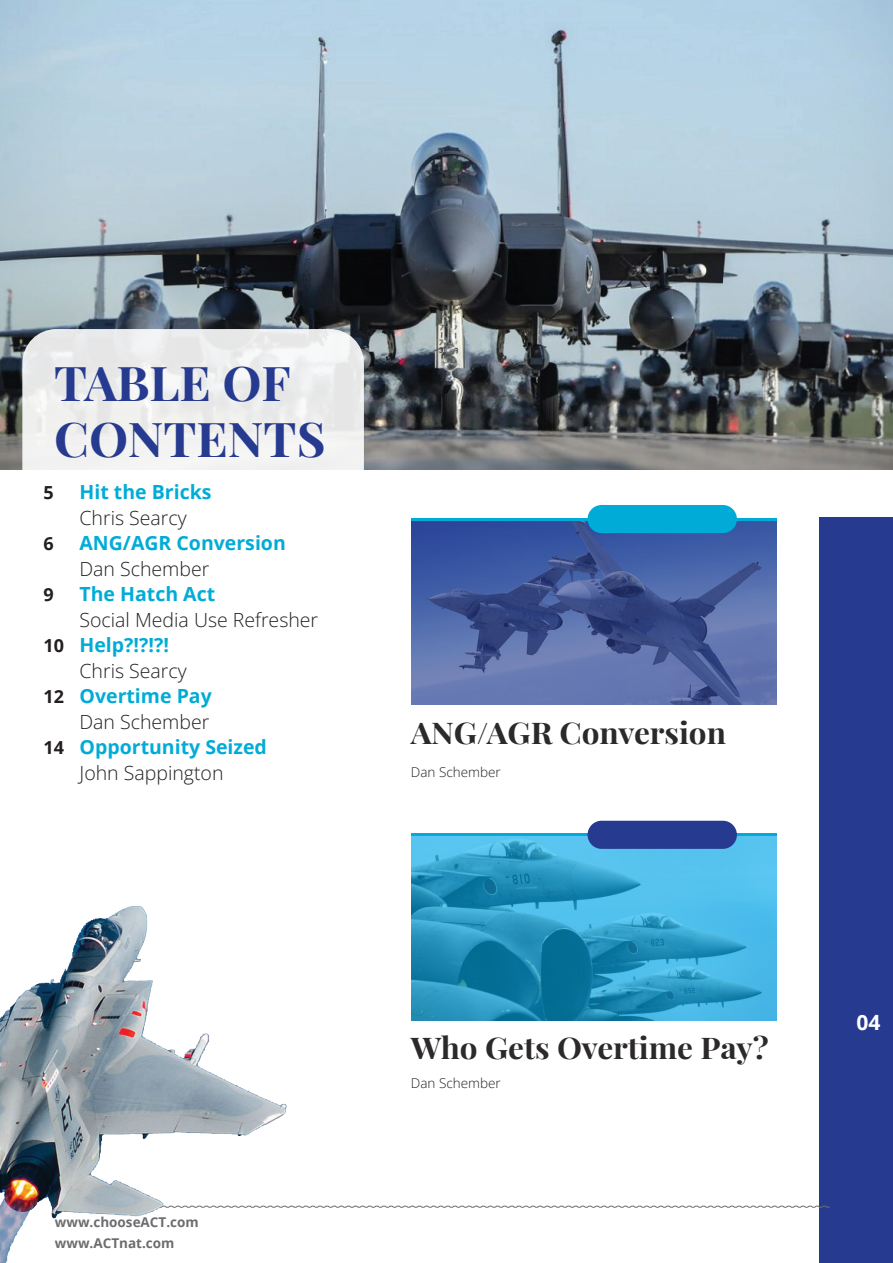
<style>
.page{position:relative;width:893px;height:1263px;background:#fff}
.page>*{position:absolute;margin:0;border:0;box-sizing:border-box;transform-origin:0 0}
.t1{font:700 48px/55.5px "Playfair Display";color:#263a8f}
.t2{font:700 30px "Playfair Display";color:#2c292b;scale:1.05 1}
.t3{font:700 21px "Open Sans";color:#fff}
.t4{font:19.5px "Open Sans";color:#231f20}
.t5{font:700 19.5px "Open Sans";color:#00acd7}
.t6{font:700 18px "Open Sans";color:#231f20}
.t7{font:700 13.5px/21px "Open Sans";color:#6c6d70}
.t8{font:13.5px "Open Sans";color:#231f20}
</style>
<div class="page">
<img style="left:0;top:0;width:893px;height:469px">
<div style="left:820px;top:518px;width:73px;height:745px;background:#263a8f"></div>
<img style="left:412px;top:520px;width:364px;height:185px">
<div style="left:22px;top:329px;width:342px;height:465px;background:linear-gradient(to bottom,#eeefef,#fff);border-radius:34px"></div>
<hr style="left:412px;top:518px;width:365px;height:2px;background:#00acd7">
<div style="left:587px;top:505px;width:150px;height:28px;background:#00acd7;border-radius:14px"></div>
<img style="left:412px;top:836px;width:364px;height:184px">
<hr style="left:412px;top:833px;width:365px;height:3px;background:#00acd7">
<div style="left:587px;top:821px;width:150px;height:28px;background:#263a8f;border-radius:14px"></div>
<svg style="left:401px;top:1205px;width:429px;height:3px"></svg>
<img style="left:0;top:906px;width:401px;height:357px">
<h1 class="t1" style="left:54px;top:351px;width:273px">TABLE OF<br>CONTENTS</h1>
<p class="t6" style="left:44px;top:480px;width:12px">5</p>
<p class="t6" style="left:44px;top:531px;width:12px">6</p>
<p class="t6" style="left:44px;top:582px;width:12px">9</p>
<p class="t6" style="left:44px;top:633px;width:22px">10</p>
<p class="t6" style="left:44px;top:684px;width:22px">12</p>
<p class="t6" style="left:44px;top:735px;width:22px">14</p>
<p class="t5" style="left:80px;top:478px;width:133px">Hit the Bricks</p>
<p class="t4" style="left:80px;top:504px;width:109px">Chris Searcy</p>
<p class="t5" style="left:80px;top:529px;width:208px">ANG/AGR Conversion</p>
<p class="t4" style="left:80px;top:555px;width:131px">Dan Schember</p>
<p class="t5" style="left:80px;top:580px;width:137px">The Hatch Act</p>
<p class="t4" style="left:80px;top:606px;width:240px">Social Media Use Refresher</p>
<p class="t5" style="left:80px;top:631px;width:91px">Help?!?!?!</p>
<p class="t4" style="left:80px;top:657px;width:109px">Chris Searcy</p>
<p class="t5" style="left:80px;top:682px;width:134px">Overtime Pay</p>
<p class="t4" style="left:80px;top:708px;width:131px">Dan Schember</p>
<p class="t5" style="left:80px;top:733px;width:189px">Opportunity Seized</p>
<p class="t4" style="left:80px;top:759px;width:145px">John Sappington</p>
<p class="t8" style="left:411px;top:762px;width:91px">Dan Schember</p>
<h2 class="t2" style="left:411px;top:709px;width:302px">ANG/AGR Conversion</h2>
<p class="t7" style="left:55px;top:1211px;width:145px">www.chooseACT.com www.ACTnat.com</p>
<h2 class="t2" style="left:411px;top:1024px;width:342px">Who Gets Overtime Pay?</h2>
<p class="t8" style="left:411px;top:1074px;width:91px">Dan Schember</p>
<p class="t3" style="left:856px;top:1008px;width:25px">024</p>
</div>
